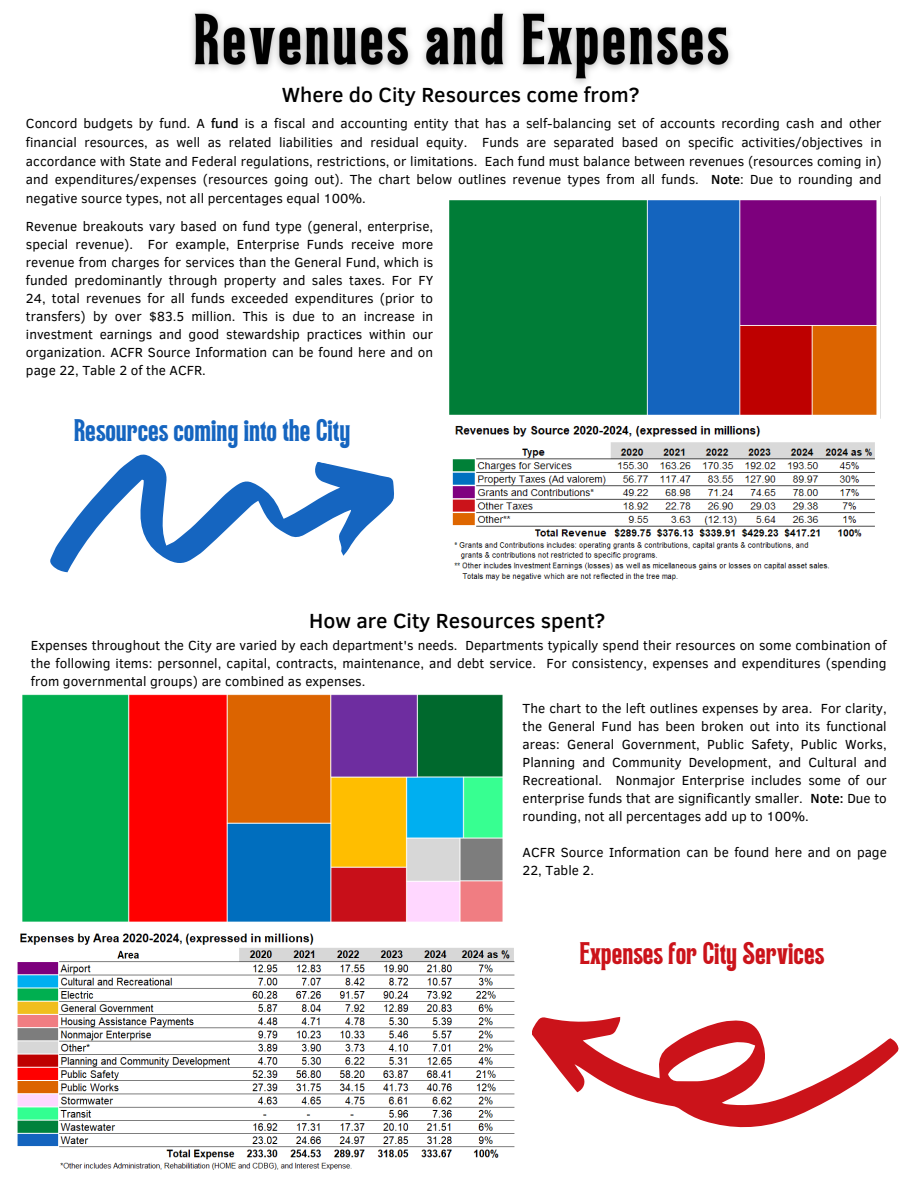
<style>
.page{position:relative;width:918px;height:1188px;background:#fff}
.page>*{position:absolute;margin:0;border:0;box-sizing:border-box;transform-origin:0 0}
.t1{font:500 21px "Clear Sans";color:#000}
.t2{font:21px "TAN Jambore Display";color:#1565c0}
.t3{font:21px "TAN Jambore Display";color:#cb131a}
.t4{font:13.5px/18px "Clear Sans";color:#000;text-align:justify}
.s1{font-weight:500}
</style>
<div class="page">
<svg style="left:50px;top:454px;width:344px;height:119px"></svg>
<svg style="left:532px;top:1017px;width:366px;height:111px"></svg>
<img style="left:449px;top:196px;width:432px;height:223px">
<img style="left:22px;top:694px;width:481px;height:228px">
<img style="left:452px;top:425px;width:423px;height:156px">
<img style="left:17px;top:933px;width:498px;height:237px">
<img style="left:192px;top:11px;width:540px;height:73px">
<h2 class="t1" style="left:282px;top:79px;width:359px">Where do City Resources come from?</h2>
<p class="t4" style="left:26px;top:113px;width:857px;line-height:18.8px">Concord budgets by fund. A <span class="s1">fund</span> is a fiscal and accounting entity that has a self-balancing set of accounts recording cash and other financial resources, as well as related liabilities and residual equity. Funds are separated based on specific activities/objectives in accordance with State and Federal regulations, restrictions, or limitations. Each fund must balance between revenues (resources coming in) and expenditures/expenses (resources going out). The chart below outlines revenue types from all funds. <span class="s1">Note</span>: Due to rounding and negative source types, not all percentages equal 100%.</p>
<p class="t4" style="left:26px;top:217px;width:409px">Revenue breakouts vary based on fund type (general, enterprise, special revenue). For example, Enterprise Funds receive more revenue from charges for services than the General Fund, which is funded predominantly through property and sales taxes. For FY 24, total revenues for all funds exceeded expenditures (prior to transfers) by over $83.5 million. This is due to an increase in investment earnings and good stewardship practices within our organization. ACFR Source Information can be found here and on page 22, Table 2 of the ACFR.</p>
<h2 class="t2" style="left:74px;top:419px;width:278px">Resources coming into the City</h2>
<p class="t1" style="left:309px;top:605px;width:298px">How are City Resources spent?</p>
<p class="t4" style="left:31px;top:636px;width:857px">Expenses throughout the City are varied by each department's needs. Departments typically spend their resources on some combination of the following items: personnel, capital, contracts, maintenance, and debt service. For consistency, expenses and expenditures (spending from governmental groups) are combined as expenses.</p>
<p class="t4" style="left:523px;top:698px;width:366px">The chart to the left outlines expenses by area. For clarity, the General Fund has been broken out into its functional areas: General Government, Public Safety, Public Works, Planning and Community Development, and Cultural and Recreational. Nonmajor Enterprise includes some of our enterprise funds that are significantly smaller. <span class="s1">Note:</span> Due to rounding, not all percentages add up to 100%.</p>
<h3 class="t4" style="left:523px;top:842px;width:366px">ACFR Source Information can be found here and on page<br>22, Table 2.</h3>
<p class="t3" style="left:580px;top:942px;width:246px">Expenses for City Services</p>
</div>
